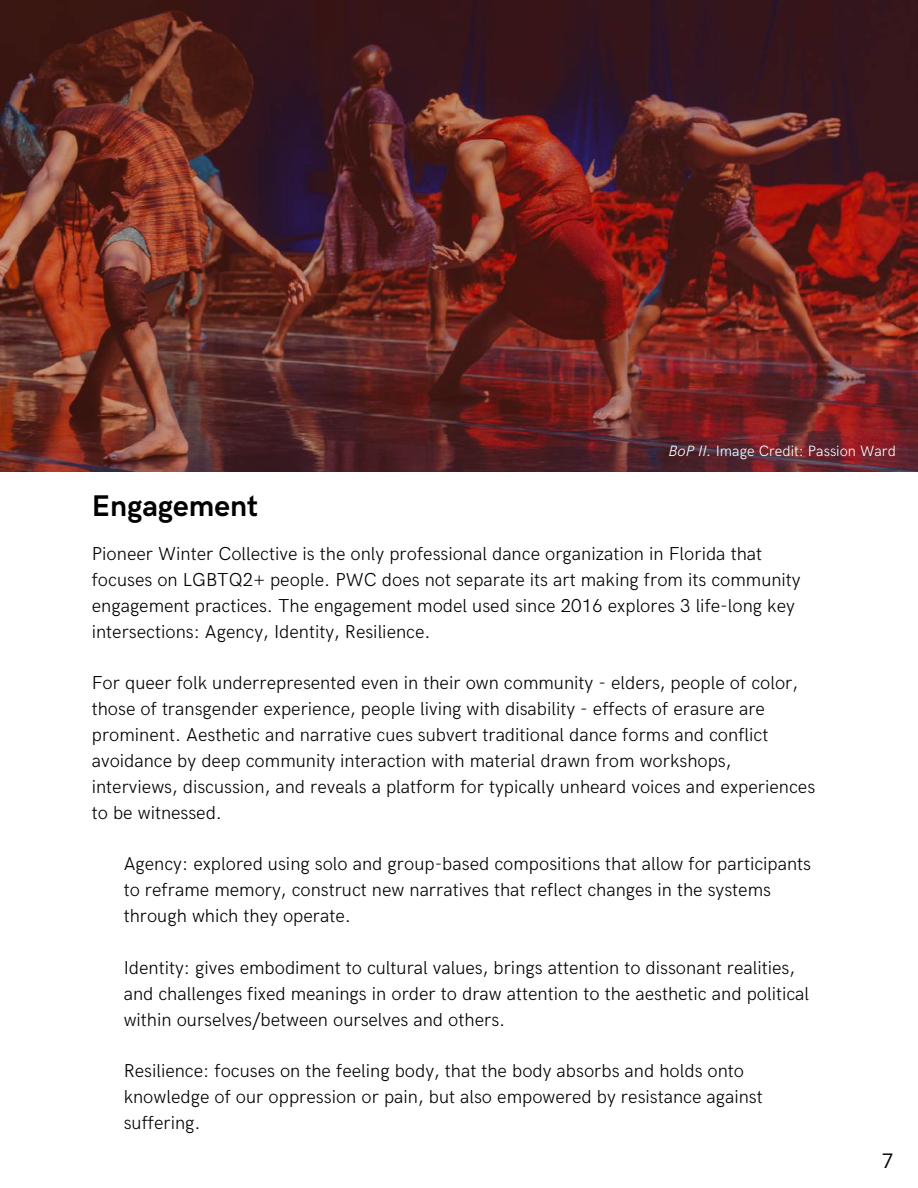
<style>
.page{position:relative;width:918px;height:1188px;background:#fff}
.page>*{position:absolute;margin:0;border:0;box-sizing:border-box;transform-origin:0 0}
.t1{font:700 30px "HK Grotesk";color:#000}
.t2{font:21px "HK Grotesk";color:#000}
.t3{font:300 18.75px/25.8px "HK Grotesk";color:#000}
.t4{font:300 15px "HK Grotesk";color:#fff}
.s1{font-style:italic}
</style>
<div class="page">
<img style="left:0;top:0;width:918px;height:472px">
<h1 class="t1" style="left:92px;top:489px;width:168px">Engagement</h1>
<p class="t4" style="left:668px;top:442px;width:229px"><span class="s1">BoP II.</span> Image Credit: Passion Ward</p>
<p class="t3" style="left:92px;top:541px;width:710px">Pioneer Winter Collective is the only professional dance organization in Florida that focuses on LGBTQ2+ people. PWC does not separate its art making from its community engagement practices. The engagement model used since 2016 explores 3 life-long key intersections: Agency, Identity, Resilience.</p>
<p class="t3" style="left:92px;top:671px;width:725px">For queer folk underrepresented even in their own community - elders, people of color, those of transgender experience, people living with disability - effects of erasure are prominent. Aesthetic and narrative cues subvert traditional dance forms and conflict avoidance by deep community interaction with material drawn from workshops, interviews, discussion, and reveals a platform for typically unheard voices and experiences to be witnessed.</p>
<p class="t3" style="left:124px;top:852px;width:689px">Agency: explored using solo and group-based compositions that allow for participants to reframe memory, construct new narratives that reflect changes in the systems through which they operate.</p>
<p class="t3" style="left:124px;top:955px;width:687px">Identity: gives embodiment to cultural values, brings attention to dissonant realities, and challenges fixed meanings in order to draw attention to the aesthetic and political within ourselves/between ourselves and others.</p>
<p class="t3" style="left:124px;top:1059px;width:641px">Resilience: focuses on the feeling body, that the body absorbs and holds onto knowledge of our oppression or pain, but also empowered by resistance against suffering.</p>
<p class="t2" style="left:882px;top:1149px;width:13px">7</p>
</div>
